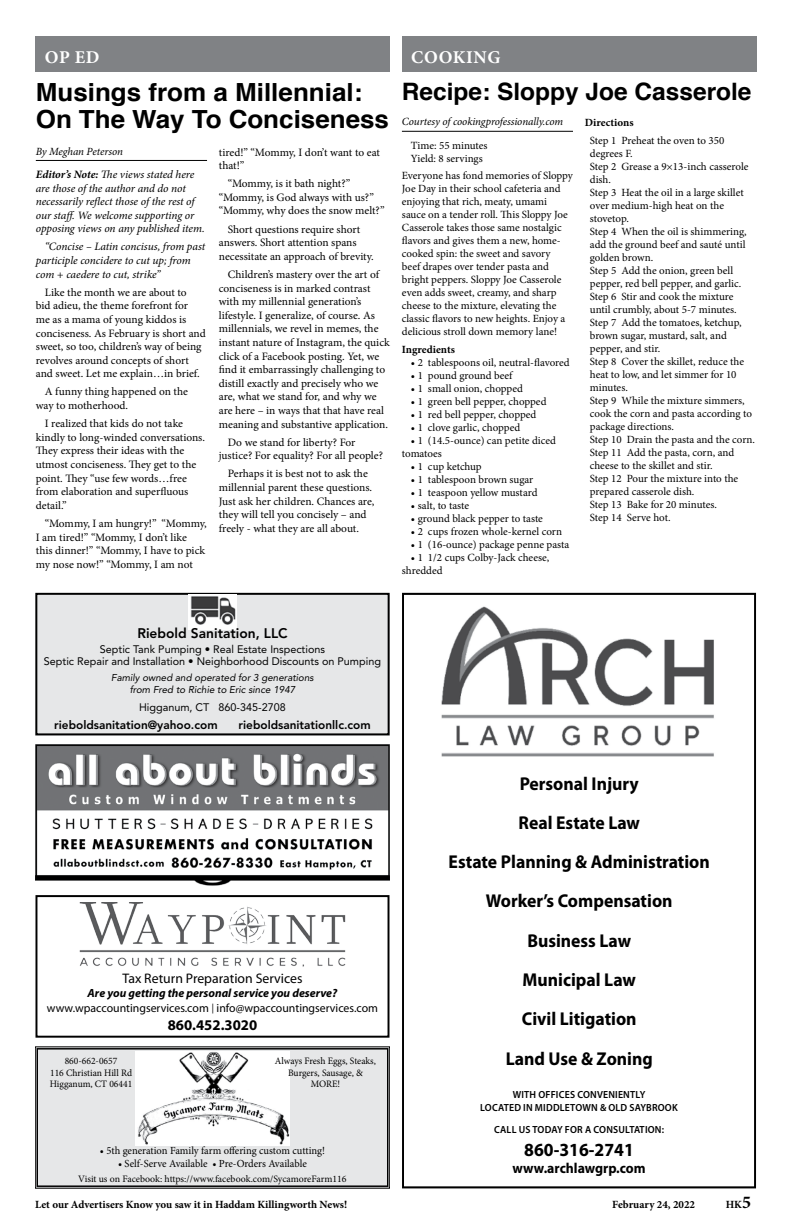
<style>
.page{position:relative;width:792px;height:1224px;background:#fff}
.page>*{position:absolute;margin:0;border:0;box-sizing:border-box;transform-origin:0 0}
.t1{font:700 25px/27px "Helvetica";color:#000;scale:1.04 1}
.t2{font:700 24px "Helvetica";color:#000}
.t3{font:700 18.6px/39.3px "Myriad Pro";color:#000;text-align:center;scale:.95 1}
.t4{font:700 18px "Minion Pro";letter-spacing:.035em;color:#fff}
.t5{font:700 14.9px "Myriad Pro";color:#000}
.t6{font:700 14.5px "Myriad Pro";color:#000;scale:.95 1}
.t7{font:13.9px "Myriad Pro";color:#000}
.t8{font:800 13.9px "Avenir";color:#000}
.t9{font:11.9px/14.3px "Myriad Pro";color:#000;text-align:center}
.t10{font:800 11.9px "Avenir";color:#000}
.t11{font:11.3px/13.6px "Minion Pro";letter-spacing:-.005em;color:#000}
.t12{font:italic 11.3px/13.6px "Minion Pro";letter-spacing:-.01em;color:#000}
.t13{font:11px/13px "Minion Pro";color:#000}
.t14{font:700 11px "Minion Pro";color:#000}
.t15{font:italic 11px "Minion Pro";letter-spacing:-.01em;color:#000}
.t16{font:10.9px/12.3px "Avenir";color:#000;text-align:center}
.t17{font:10.8px "Minion Pro";color:#000}
.t18{font:600 10.3px/12.4px "Myriad Pro";letter-spacing:.02em;color:#000;text-align:center;scale:.95 1}
.t19{font:9.9px/11.8px "Minion Pro";color:#000;text-align:center}
.t20{font:italic 9.9px/11.9px "Avenir";color:#000;text-align:center}
.s1{font-weight:700}
.s2{font-weight:700;font-style:italic}
.s3{font-family:"PT Serif"}
.s4{font-size:18px}
</style>
<div class="page">
<img style="left:35px;top:744px;width:355px;height:142px">
<div style="left:35px;top:1047px;width:355px;height:141px;background:#e6e7e8"></div>
<div style="left:37px;top:1048px;width:351px;height:139px;border:1px solid #000"></div>
<img style="left:135px;top:1052px;width:155px;height:93px">
<div style="left:35px;top:895px;width:354px;height:143px;border:2px solid #000"></div>
<img style="left:79px;top:903px;width:267px;height:64px">
<div style="left:35px;top:593px;width:355px;height:142px;background:#e6e7e8"></div>
<div style="left:35px;top:593px;width:355px;height:142px;border:2px solid #000"></div>
<img style="left:189px;top:595px;width:47px;height:34px">
<div style="left:36px;top:36px;width:354px;height:36px;background:#808285"></div>
<hr style="left:36px;top:160px;width:171px;height:1px;background:#000">
<div style="left:402px;top:36px;width:354px;height:36px;background:#808285"></div>
<hr style="left:402px;top:131px;width:171px;height:1px;background:#000">
<div style="left:402px;top:593px;width:354px;height:595px;border:2px solid #000"></div>
<img style="left:441px;top:606px;width:273px;height:151px">
<h3 class="t4" style="left:45px;top:44px;width:56px">OP ED</h3>
<h1 class="t1" style="left:36px;top:79px;width:341px">Musings from a Millennial:<br>On The Way To Conciseness</h1>
<p class="t15" style="left:36px;top:143px;width:89px">By Meghan Peterson</p>
<p class="t11" style="left:219px;top:145px;width:163px">tired!” “Mommy, I don’t want to eat that!”</p>
<p class="t11" style="left:219px;top:177px;width:167px;text-indent:9px">“Mommy, is it bath night?” “Mommy, is God always with us?” “Mommy, why does the snow melt?”</p>
<p class="t11" style="left:219px;top:222px;width:156px;text-indent:9px">Short questions require short answers. Short attention spans necessitate an approach of brevity.</p>
<p class="t11" style="left:219px;top:268px;width:172px;text-indent:9px">Children’s mastery over the art of conciseness is in marked contrast with my millennial generation’s lifestyle. I generalize, of course. As millennials, we revel in memes, the instant nature of Instagram, the quick click of a Facebook posting. Yet, we find it embarrassingly challenging to distill exactly and precisely who we are, what we stand for, and why we are here – in ways that that have real meaning and substantive application.</p>
<p class="t11" style="left:219px;top:435px;width:166px;text-indent:9px">Do we stand for liberty? For justice? For equality? For all people?</p>
<p class="t11" style="left:219px;top:467px;width:157px;text-indent:9px">Perhaps it is best not to ask the millennial parent these questions.<br>Just ask her children. Chances are, they will tell you concisely – and freely - what they are all about.</p>
<p class="t12" style="left:36px;top:167px;width:170px"><span class="s1">Editor’s Note:</span> The views stated here are those of the author and do not necessarily reflect those of the rest of our staff. We welcome supporting or opposing views on any published item.</p>
<p class="t12" style="left:36px;top:240px;width:171px;text-indent:9px">“Concise – Latin concisus, from past participle concidere to cut up; from com + caedere to cut, strike”</p>
<p class="t11" style="left:36px;top:285px;width:172px;text-indent:9px">Like the month we are about to<br>bid adieu, the theme forefront for<br>me as a mama of young kiddos is conciseness. As February is short and sweet, so too, children’s way of being revolves around concepts of short and sweet. Let me explain…in brief.</p>
<p class="t11" style="left:36px;top:385px;width:154px;text-indent:9px">A funny thing happened on the way to motherhood.</p>
<p class="t11" style="left:36px;top:417px;width:171px;text-indent:9px">I realized that kids do not take kindly to long-winded conversations.<br>They express their ideas with the utmost conciseness. They get to the point. They “use few words…free from elaboration and superfluous detail.”</p>
<p class="t11" style="left:36px;top:517px;width:172px;text-indent:9px">“Mommy, I am hungry!” “Mommy,<br>I am tired!” “Mommy, I don’t like<br>this dinner!” “Mommy, I have to pick my nose now!” “Mommy, I am not</p>
<h3 class="t4" style="left:411px;top:44px;width:91px">COOKING</h3>
<h2 class="t2" style="left:402px;top:72px;width:351px">Recipe: Sloppy Joe Casserole</h2>
<p class="t15" style="left:402px;top:114px;width:163px">Courtesy of cookingprofessionally.com</p>
<p class="t14" style="left:585px;top:115px;width:50px">Directions</p>
<p class="t13" style="left:590px;top:134px;width:167px">Step 1 Preheat the oven to 350 degrees F.<br>Step 2 Grease a 9×13-inch casserole dish.<br>Step 3 Heat the oil in a large skillet over medium-high heat on the stovetop.<br>Step 4 When the oil is shimmering, add the ground beef and sauté until golden brown.<br>Step 5 Add the onion, green bell pepper, red bell pepper, and garlic.<br>Step 6 Stir and cook the mixture until crumbly, about 5-7 minutes.<br>Step 7 Add the tomatoes, ketchup, brown sugar, mustard, salt, and pepper, and stir.<br>Step 8 Cover the skillet, reduce the heat to low, and let simmer for 10 minutes.<br>Step 9 While the mixture simmers, cook the corn and pasta according to package directions.<br>Step 10 Drain the pasta and the corn.<br>Step 11 Add the pasta, corn, and cheese to the skillet and stir.<br>Step 12 Pour the mixture into the prepared casserole dish.<br>Step 13 Bake for 20 minutes.<br>Step 14 Serve hot.</p>
<p class="t13" style="left:411px;top:139px;width:78px">Time: 55 minutes<br>Yield: 8 servings</p>
<p class="t13" style="left:402px;top:169px;width:172px">Everyone has fond memories of Sloppy Joe Day in their school cafeteria and enjoying that rich, meaty, umami sauce on a tender roll. This Sloppy Joe Casserole takes those same nostalgic flavors and gives them a new, home&shy;cooked spin: the sweet and savory<br>beef drapes over tender pasta and bright peppers. Sloppy Joe Casserole even adds sweet, creamy, and sharp cheese to the mixture, elevating the classic flavors to new heights. Enjoy a delicious stroll down memory lane!</p>
<p class="t14" style="left:402px;top:341px;width:55px">Ingredients</p>
<p class="t13" style="left:411px;top:356px;width:160px">• 2 tablespoons oil, neutral-flavored</p>
<p class="t13" style="left:411px;top:369px;width:103px">• 1 pound ground beef</p>
<p class="t13" style="left:411px;top:382px;width:113px">• 1 small onion, chopped</p>
<p class="t13" style="left:411px;top:395px;width:137px">• 1 green bell pepper, chopped</p>
<p class="t13" style="left:411px;top:408px;width:127px">• 1 red bell pepper, chopped</p>
<p class="t13" style="left:411px;top:421px;width:111px">• 1 clove garlic, chopped</p>
<p class="t13" style="left:402px;top:434px;width:156px;text-indent:9px">• 1 (14.5-ounce) can petite diced tomatoes</p>
<p class="t13" style="left:411px;top:460px;width:72px">• 1 cup ketchup</p>
<p class="t13" style="left:411px;top:473px;width:124px">• 1 tablespoon brown sugar</p>
<p class="t13" style="left:411px;top:486px;width:128px">• 1 teaspoon yellow mustard</p>
<p class="t13" style="left:411px;top:499px;width:60px">• salt, to taste</p>
<p class="t13" style="left:411px;top:512px;width:134px">• ground black pepper to taste</p>
<p class="t13" style="left:411px;top:525px;width:153px">• 2 cups frozen whole-kernel corn</p>
<p class="t13" style="left:411px;top:538px;width:160px">• 1 (16-ounce) package penne pasta</p>
<p class="t13" style="left:402px;top:551px;width:149px;text-indent:9px">• 1 1/2 cups Colby-Jack cheese, shredded</p>
<p class="t8" style="left:137px;top:625px;width:152px">Riebold Sanitation, LLC</p>
<p class="t16" style="left:44px;top:643px;width:339px">Septic Tank Pumping • Real Estate Inspections<br>Septic Repair and Installation • Neighborhood Discounts on Pumping</p>
<p class="t20" style="left:111px;top:672px;width:204px">Family owned and operated for 3 generations from Fred to Richie to Eric since 1947</p>
<p class="t16" style="left:139px;top:701px;width:148px">Higganum, CT 860-345-2708</p>
<p class="t10" style="left:54px;top:718px;width:165px">rieboldsanitation@yahoo.com</p>
<p class="t10" style="left:239px;top:718px;width:134px">rieboldsanitationllc.com</p>
<p class="t7" style="left:122px;top:970px;width:182px">Tax Return Preparation Services</p>
<p class="t9" style="left:47px;top:986px;width:333px"><span class="s2">Are you getting the personal service you deserve? </span>www.wpaccountingservices.com <span class="s3">|</span> info@wpaccountingservices.com</p>
<h3 class="t5" style="left:168px;top:1015px;width:91px">860.452.3020</h3>
<p class="t19" style="left:50px;top:1055px;width:84px">860-662-0657<br>116 Christian Hill Rd<br>Higganum, CT 06441</p>
<p class="t19" style="left:275px;top:1055px;width:103px">Always Fresh Eggs, Steaks,<br>Burgers, Sausage, &amp;<br>MORE!</p>
<p class="t17" style="left:100px;top:1144px;width:227px">• 5th generation Family farm offering custom cutting!</p>
<p class="t17" style="left:118px;top:1157px;width:190px">• Self-Serve Available • Pre-Orders Available</p>
<p class="t19" style="left:78px;top:1173px;width:270px">Visit us on Facebook: https://www.facebook.com/SycamoreFarm116</p>
<h3 class="t3" style="left:449px;top:763px;width:277px">Personal Injury<br>Real Estate Law<br>Estate Planning &amp; Administration<br>Worker’s Compensation<br>Business Law<br>Municipal Law<br>Civil Litigation<br>Land Use &amp; Zoning</h3>
<p class="t18" style="left:480px;top:1088px;width:209px">WITH OFFICES CONVENIENTLY<br>LOCATED IN MIDDLETOWN &amp; OLD SAYBROOK</p>
<p class="t18" style="left:494px;top:1123px;width:180px">CALL US TODAY FOR A CONSULTATION:</p>
<h3 class="t3" style="left:524px;top:1129px;width:117px">860-316-2741</h3>
<h3 class="t6" style="left:513px;top:1159px;width:142px">www.archlawgrp.com</h3>
<p class="t14" style="left:35px;top:1197px;width:314px">Let our Advertisers Know you saw it in Haddam Killingworth News!</p>
<p class="t14" style="left:612px;top:1197px;width:84px">February 24, 2022</p>
<p class="t14" style="left:726px;top:1197px;width:27px">HK<span class="s4">5</span></p>
</div>
